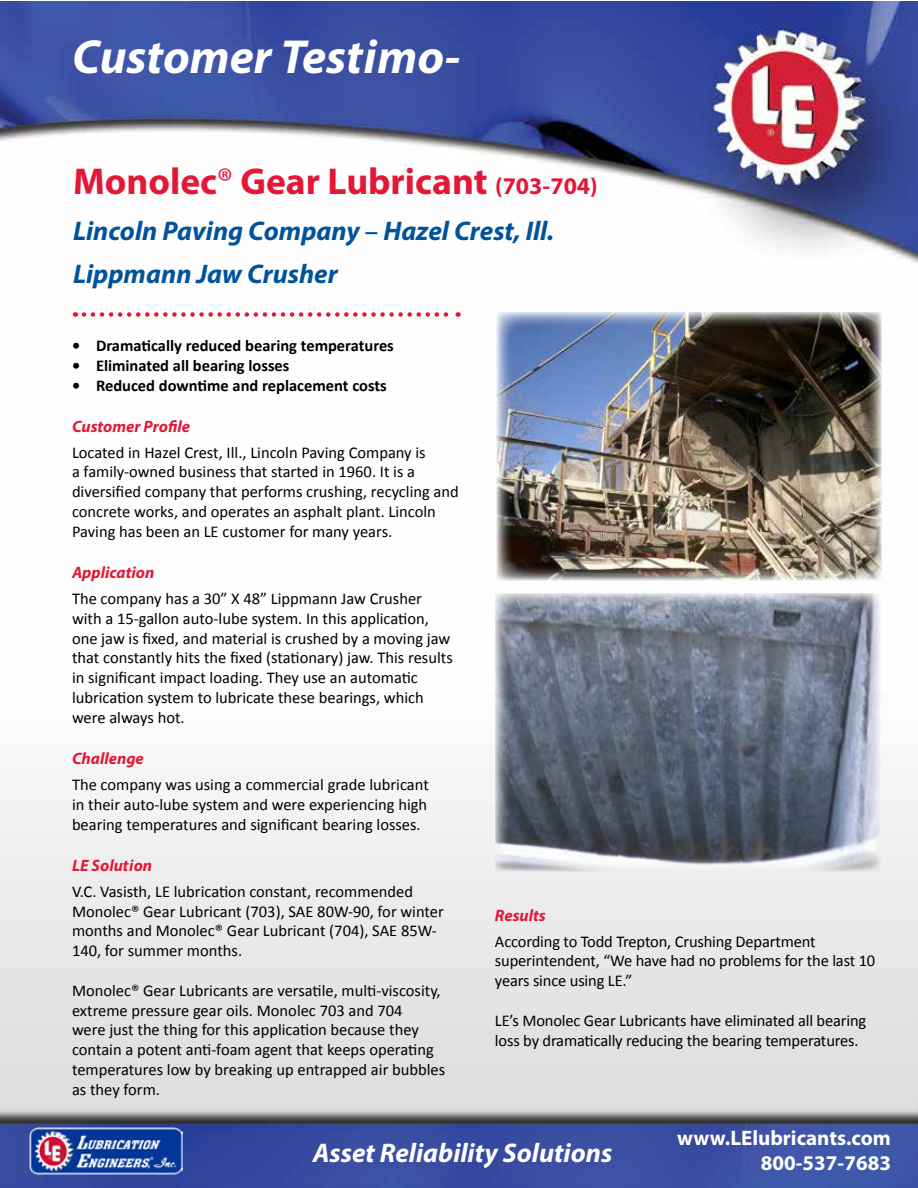
<style>
.page{position:relative;width:918px;height:1188px;background:#fff}
.page>*{position:absolute;margin:0;border:0;box-sizing:border-box;transform-origin:0 0}
.t1{font:italic 700 48px "Myriad Pro";color:#fff}
.t2{font:700 37.5px "Myriad Pro";color:#e31837}
.t3{font:italic 700 27px/42.9px "Myriad Pro";color:#00539b}
.t4{font:italic 700 27px "Myriad Pro";color:#fff}
.t5{font:700 21px/25.2px "Myriad Pro";color:#fff;text-align:right}
.t6{font:16.5px/19.8px "Calibri";color:#000}
.t7{font:700 16.5px "Calibri";color:#000}
.t8{font:italic 700 16.5px "Myriad Pro";color:#e31837}
.s1{font-weight:400}
.s2{font-size:24px}
.s3{font-weight:600;font-style:normal}
</style>
<div class="page">
<img style="left:1px;top:1px;width:917px;height:1187px">
<svg style="left:84px;top:312px;width:375px;height:5px"></svg>
<img style="left:28px;top:1125px;width:154px;height:50px">
<img style="left:496px;top:312px;width:386px;height:268px">
<img style="left:495px;top:593px;width:385px;height:278px">
<h1 class="t1" style="left:72px;top:26px;width:390px">Customer Testimo-</h1>
<h2 class="t2" style="left:73px;top:157px;width:526px">Monolec<span class="s1">®</span> Gear Lubricant <span class="s2">(703-704)</span></h2>
<h3 class="t3" style="left:73px;top:209px;width:483px">Lincoln Paving Company <span class="s3">–</span> Hazel Crest, Ill.<br>Lippmann Jaw Crusher</h3>
<p class="t7" style="left:72px;top:335px;width:323px">• Dramatically reduced bearing temperatures</p>
<p class="t7" style="left:72px;top:355px;width:219px">• Eliminated all bearing losses</p>
<p class="t7" style="left:72px;top:375px;width:316px">• Reduced downtime and replacement costs</p>
<p class="t8" style="left:72px;top:415px;width:120px">Customer Profile</p>
<p class="t6" style="left:72px;top:441px;width:388px">Located in Hazel Crest, Ill., Lincoln Paving Company is<br>a family-owned business that started in 1960. It is a diversified company that performs crushing, recycling and concrete works, and operates an asphalt plant. Lincoln Paving has been an LE customer for many years.</p>
<p class="t8" style="left:72px;top:562px;width:84px">Application</p>
<p class="t6" style="left:72px;top:588px;width:382px">The company has a 30” X 48” Lippmann Jaw Crusher with a 15-gallon auto-lube system. In this application, one jaw is fixed, and material is crushed by a moving jaw that constantly hits the fixed (stationary) jaw. This results in significant impact loading. They use an automatic lubrication system to lubricate these bearings, which were always hot.</p>
<p class="t8" style="left:72px;top:748px;width:73px">Challenge</p>
<p class="t6" style="left:72px;top:774px;width:358px;text-align:justify">The company was using a commercial grade lubricant in their auto-lube system and were experiencing high bearing temperatures and significant bearing losses.</p>
<p class="t8" style="left:72px;top:855px;width:82px">LE Solution</p>
<p class="t6" style="left:72px;top:881px;width:373px">V.C. Vasisth, LE lubrication constant, recommended Monolec® Gear Lubricant (703), SAE 80W-90, for winter months and Monolec® Gear Lubricant (704), SAE 85W-140, for summer months.</p>
<p class="t6" style="left:72px;top:980px;width:375px">Monolec® Gear Lubricants are versatile, multi-viscosity, extreme pressure gear oils. Monolec 703 and 704<br>were just the thing for this application because they contain a potent anti-foam agent that keeps operating temperatures low by breaking up entrapped air bubbles as they form.</p>
<p class="t8" style="left:495px;top:904px;width:52px">Results</p>
<p class="t6" style="left:495px;top:930px;width:382px">According to Todd Trepton, Crushing Department superintendent, “We have had no problems for the last 10 years since using LE.”</p>
<p class="t6" style="left:495px;top:1010px;width:373px">LE’s Monolec Gear Lubricants have eliminated all bearing loss by dramatically reducing the bearing temperatures.</p>
<h3 class="t4" style="left:313px;top:1136px;width:301px">Asset Reliability Solutions</h3>
<p class="t5" style="left:677px;top:1124px;width:215px">www.LElubricants.com<br>800-537-7683</p>
</div>
